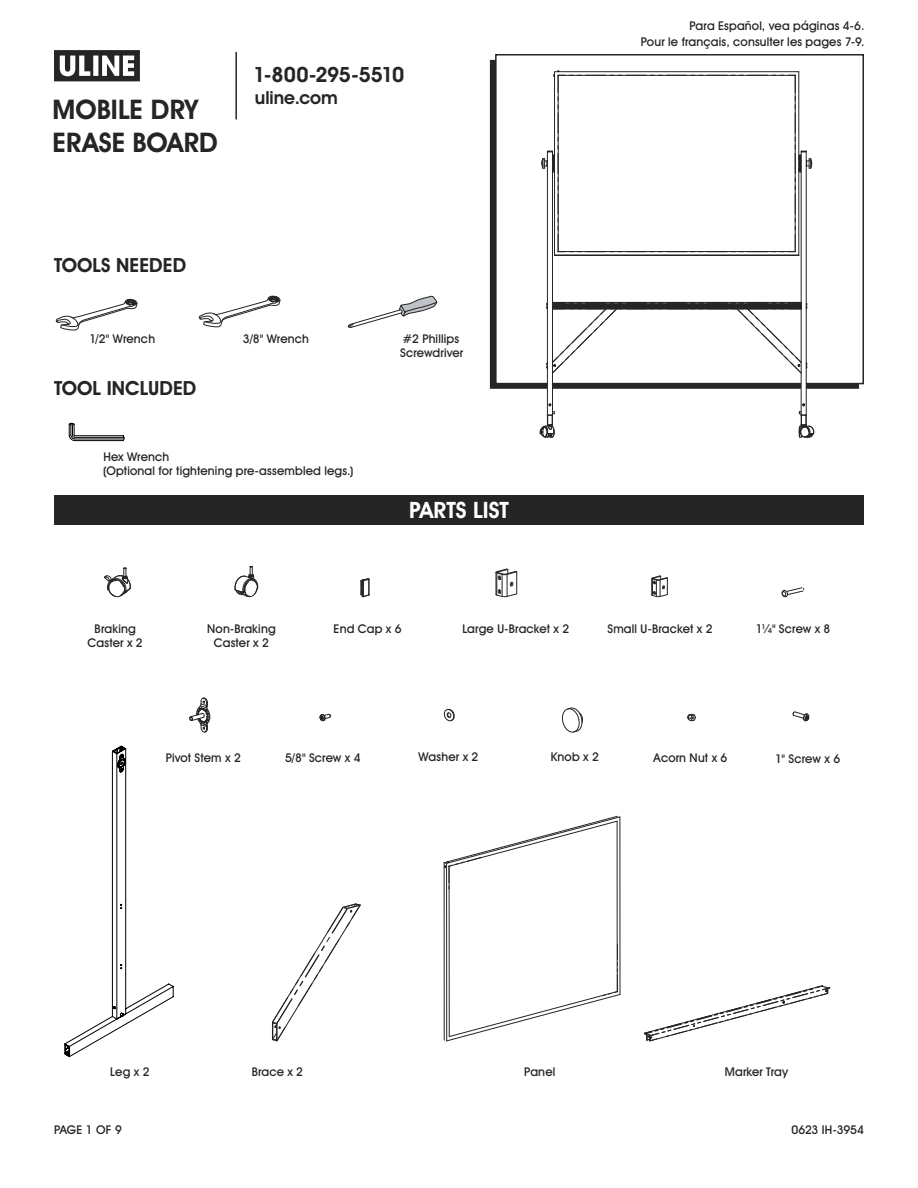
<style>
.page{position:relative;width:918px;height:1188px;background:#fff}
.page>*{position:absolute;margin:0;border:0;box-sizing:border-box;transform-origin:0 0}
.t1{font:700 27px/32.4px "Uline Two Knine";letter-spacing:.005em;color:#252525}
.t2{font:700 22.5px "Uline Two Knine";color:#fff}
.t3{font:700 21px "Uline Two Knine";letter-spacing:-.02em;color:#252525}
.t4{font:700 19.5px "Uline Two Knine";letter-spacing:.005em;color:#252525}
.t5{font:700 18px "Uline Two Knine";color:#252525}
.t6{font:12px/14.4px "Uline Two Knine";letter-spacing:.015em;color:#252525;text-align:center}
.t7{font:12px "Uline Two Knine";letter-spacing:-.01em;color:#252525}
</style>
<div class="page">
<hr style="left:235px;top:52px;width:2px;height:67px;background:#252525">
<svg style="left:54px;top:50px;width:86px;height:31px"></svg>
<svg style="left:234px;top:566px;width:25px;height:32px"></svg>
<svg style="left:104px;top:567px;width:27px;height:31px"></svg>
<svg style="left:360px;top:578px;width:10px;height:20px"></svg>
<svg style="left:651px;top:575px;width:17px;height:23px"></svg>
<svg style="left:495px;top:568px;width:23px;height:30px"></svg>
<svg style="left:781px;top:587px;width:23px;height:11px"></svg>
<svg style="left:272px;top:903px;width:89px;height:139px"></svg>
<svg style="left:443px;top:815px;width:178px;height:227px"></svg>
<svg style="left:562px;top:707px;width:21px;height:26px"></svg>
<svg style="left:443px;top:708px;width:12px;height:14px"></svg>
<svg style="left:319px;top:713px;width:13px;height:9px"></svg>
<svg style="left:189px;top:697px;width:22px;height:36px"></svg>
<svg style="left:792px;top:711px;width:18px;height:11px"></svg>
<svg style="left:687px;top:713px;width:9px;height:9px"></svg>
<svg style="left:644px;top:985px;width:187px;height:57px"></svg>
<svg style="left:65px;top:746px;width:109px;height:311px"></svg>
<div style="left:495px;top:54px;width:369px;height:330px;border:2px solid #252525"></div>
<svg style="left:539px;top:70px;width:276px;height:368px"></svg>
<div style="left:54px;top:495px;width:810px;height:30px;background:#252525"></div>
<svg style="left:68px;top:422px;width:57px;height:20px"></svg>
<svg style="left:55px;top:299px;width:83px;height:32px"></svg>
<svg style="left:348px;top:296px;width:89px;height:32px"></svg>
<svg style="left:198px;top:295px;width:83px;height:33px"></svg>
<h1 class="t1" style="left:52px;top:93px;width:167px">MOBILE DRY<br>ERASE BOARD</h1>
<h3 class="t3" style="left:253px;top:62px;width:152px">1-800-295-5510</h3>
<h3 class="t5" style="left:255px;top:86px;width:84px">uline.com</h3>
<h3 class="t4" style="left:54px;top:253px;width:134px">TOOLS NEEDED</h3>
<p class="t6" style="left:89px;top:331px;width:67px">1/2" Wrench</p>
<h3 class="t4" style="left:54px;top:376px;width:144px">TOOL INCLUDED</h3>
<p class="t6" style="left:243px;top:331px;width:68px">3/8" Wrench</p>
<p class="t6" style="left:400px;top:331px;width:65px;text-align:left">#2 Phillips<br>Screwdriver</p>
<p class="t6" style="left:103px;top:449px;width:252px;text-align:left">Hex Wrench<br>(Optional for tightening pre-assembled legs.)</p>
<h2 class="t2" style="left:409px;top:497px;width:101px">PARTS LIST</h2>
<p class="t6" style="left:641px;top:17px;width:225px;line-height:16.8px;text-align:right">Para Español, vea páginas 4-6.<br>Pour le français, consulter les pages 7-9.</p>
<p class="t6" style="left:88px;top:621px;width:57px">Braking<br>Caster x 2</p>
<p class="t6" style="left:207px;top:621px;width:70px">Non-Braking<br>Caster x 2</p>
<p class="t6" style="left:334px;top:621px;width:70px">End Cap x 6</p>
<p class="t6" style="left:462px;top:621px;width:109px">Large U-Bracket x 2</p>
<p class="t6" style="left:607px;top:621px;width:107px">Small U-Bracket x 2</p>
<p class="t6" style="left:756px;top:621px;width:76px">1¼" Screw x 8</p>
<p class="t6" style="left:166px;top:751px;width:76px">Pivot Stem x 2</p>
<p class="t6" style="left:285px;top:751px;width:77px">5/8" Screw x 4</p>
<p class="t6" style="left:419px;top:750px;width:61px">Washer x 2</p>
<p class="t6" style="left:551px;top:750px;width:50px">Knob x 2</p>
<p class="t6" style="left:654px;top:751px;width:75px">Acorn Nut x 6</p>
<p class="t6" style="left:775px;top:752px;width:67px">1" Screw x 6</p>
<p class="t6" style="left:110px;top:1065px;width:41px">Leg x 2</p>
<p class="t6" style="left:252px;top:1065px;width:53px">Brace x 2</p>
<p class="t6" style="left:524px;top:1065px;width:33px">Panel</p>
<p class="t6" style="left:725px;top:1065px;width:65px">Marker Tray</p>
<p class="t6" style="left:54px;top:1122px;width:69px">PAGE 1 OF 9</p>
<p class="t7" style="left:791px;top:1122px;width:74px">0623 IH-3954</p>
</div>
